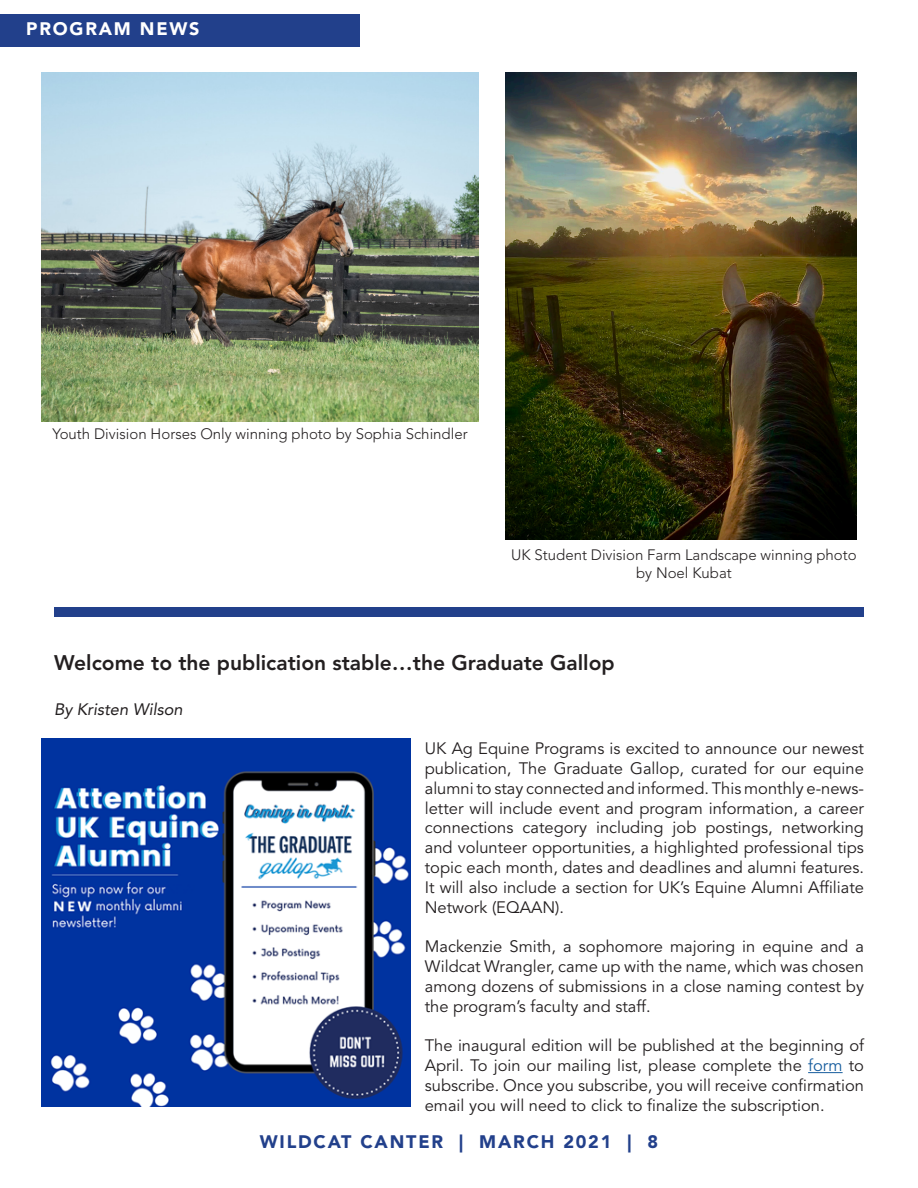
<style>
.page{position:relative;width:918px;height:1188px;background:#fff}
.page>*{position:absolute;margin:0;border:0;box-sizing:border-box;transform-origin:0 0}
.t1{font:800 21px "Avenir LT Std";color:#231f20}
.t2{font:900 18px "Avenir LT Std";letter-spacing:.1em;color:#22408b}
.t3{font:900 18px "Avenir LT Std";letter-spacing:.1em;color:#fff}
.t4{font:16.5px/19.8px "Avenir LT Std";color:#231f20;text-align:justify}
.t5{font:italic 16.5px "Avenir LT Std";color:#231f20}
.t6{font:300 15px/18px "Avenir LT Std";color:#231f20;text-align:center}
.s1{color:#175d9e}
</style>
<div class="page">
<img style="left:41px;top:72px;width:438px;height:350px">
<img style="left:506px;top:72px;width:351px;height:468px">
<div style="left:54px;top:607px;width:810px;height:10px;background:#22408b"></div>
<hr style="left:808px;top:1072px;width:35px;height:1px;background:#175d9e">
<div style="left:0;top:14px;width:360px;height:32px;background:#22408b"></div>
<img style="left:41px;top:738px;width:369px;height:369px">
<p class="t3" style="left:26px;top:18px;width:175px">PROGRAM NEWS</p>
<p class="t6" style="left:52px;top:425px;width:417px">Youth Division Horses Only winning photo by Sophia Schindler</p>
<p class="t6" style="left:511px;top:546px;width:347px">UK Student Division Farm Landscape winning photo by Noel Kubat</p>
<p class="t1" style="left:54px;top:650px;width:562px">Welcome to the publication stable…the Graduate Gallop</p>
<p class="t5" style="left:54px;top:699px;width:130px">By Kristen Wilson</p>
<p class="t4" style="left:425px;top:739px;width:441px">UK Ag Equine Programs is excited to announce our newest publication, The Graduate Gallop, curated for our equine alumni to stay connected and informed. This monthly e-news&shy;letter will include event and program information, a career connections category including job postings, networking and volunteer opportunities, a highlighted professional tips topic each month, dates and deadlines and alumni features.<br>It will also include a section for UK’s Equine Alumni Affiliate Network (EQAAN).</p>
<p class="t4" style="left:425px;top:937px;width:441px">Mackenzie Smith, a sophomore majoring in equine and a Wildcat Wrangler, came up with the name, which was chosen among dozens of submissions in a close naming contest by the program’s faculty and staff.</p>
<p class="t4" style="left:425px;top:1036px;width:441px">The inaugural edition will be published at the beginning of April. To join our mailing list, please complete the <span class="s1">form</span> to subscribe. Once you subscribe, you will receive confirmation email you will need to click to finalize the subscription.</p>
<p class="t2" style="left:260px;top:1130px;width:400px">WILDCAT CANTER | MARCH 2021 | 8</p>
</div>
